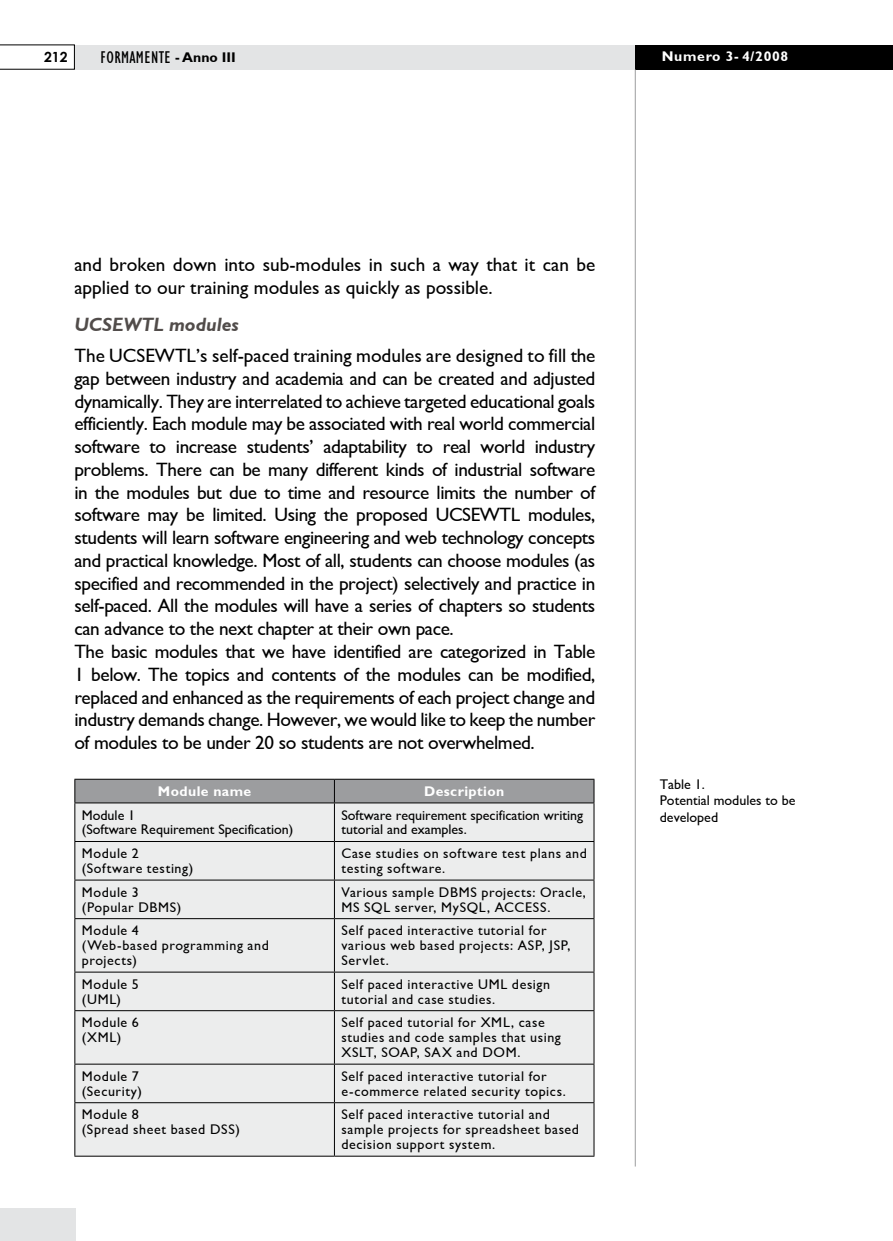
<style>
.page{position:relative;width:893px;height:1241px;background:#fff}
.page>*{position:absolute;margin:0;border:0;box-sizing:border-box;transform-origin:0 0}
.t1{font:19.25px/22.8px "Formamente";letter-spacing:-.02em;color:#000}
.t2{font:19.25px/22.8px "Formamente";color:#000}
.t3{font:italic 700 19.25px "Formamente";color:#514c4a}
.t4{font:17.5px "Formamente Condensed";color:#000}
.t5{font:14px/14.9px "Formamente";letter-spacing:.04em;color:#000}
.t6{font:14px/16.8px "Formamente";color:#000}
.t7{font:700 14px "Formamente";letter-spacing:.03em;color:#fff}
.t8{font:700 14px "Formamente";letter-spacing:.05em;color:#fff}
.t9{font:700 14px "Formamente";color:#000}
.t10{font:700 14px "Century Gothic";color:#000}
</style>
<div class="page">
<div style="left:75px;top:45px;width:818px;height:24px;background:#e3e4e5"></div>
<div style="left:635px;top:45px;width:258px;height:24px;background:#000"></div>
<svg style="left:0;top:45px;width:75px;height:24px"></svg>
<div style="left:0;top:1208px;width:75px;height:32px;background:#e3e4e5"></div>
<hr style="left:635px;top:69px;width:1px;height:1097px;background:#9c9d9f">
<div style="left:75px;top:803px;width:519px;height:352px;background:#eceded"></div>
<hr style="left:74px;top:778px;width:260px;height:1px;background:#000">
<hr style="left:334px;top:778px;width:260px;height:1px;background:#000">
<div style="left:74px;top:779px;width:521px;height:23px;background:#9c9d9f"></div>
<hr style="left:74px;top:802px;width:260px;height:1px;background:#000">
<hr style="left:74px;top:803px;width:1px;height:38px;background:#000">
<hr style="left:334px;top:802px;width:260px;height:1px;background:#000">
<hr style="left:334px;top:803px;width:1px;height:38px;background:#000">
<hr style="left:594px;top:803px;width:1px;height:38px;background:#000">
<hr style="left:74px;top:841px;width:260px;height:1px;background:#000">
<hr style="left:74px;top:841px;width:1px;height:38px;background:#000">
<hr style="left:334px;top:841px;width:260px;height:1px;background:#000">
<hr style="left:334px;top:841px;width:1px;height:38px;background:#000">
<hr style="left:594px;top:841px;width:1px;height:38px;background:#000">
<hr style="left:74px;top:879px;width:260px;height:1px;background:#000">
<hr style="left:74px;top:880px;width:1px;height:38px;background:#000">
<hr style="left:334px;top:879px;width:260px;height:1px;background:#000">
<hr style="left:334px;top:880px;width:1px;height:38px;background:#000">
<hr style="left:594px;top:880px;width:1px;height:38px;background:#000">
<hr style="left:74px;top:918px;width:260px;height:1px;background:#000">
<hr style="left:74px;top:918px;width:1px;height:53px;background:#000">
<hr style="left:334px;top:918px;width:260px;height:1px;background:#000">
<hr style="left:334px;top:918px;width:1px;height:53px;background:#000">
<hr style="left:594px;top:918px;width:1px;height:53px;background:#000">
<hr style="left:74px;top:971px;width:260px;height:1px;background:#000">
<hr style="left:74px;top:972px;width:1px;height:38px;background:#000">
<hr style="left:334px;top:971px;width:260px;height:1px;background:#000">
<hr style="left:334px;top:972px;width:1px;height:38px;background:#000">
<hr style="left:594px;top:972px;width:1px;height:38px;background:#000">
<hr style="left:74px;top:1010px;width:260px;height:1px;background:#000">
<hr style="left:74px;top:1010px;width:1px;height:53px;background:#000">
<hr style="left:334px;top:1010px;width:260px;height:1px;background:#000">
<hr style="left:334px;top:1010px;width:1px;height:53px;background:#000">
<hr style="left:594px;top:1010px;width:1px;height:53px;background:#000">
<hr style="left:74px;top:1063px;width:260px;height:1px;background:#000">
<hr style="left:74px;top:1064px;width:1px;height:38px;background:#000">
<hr style="left:334px;top:1063px;width:260px;height:1px;background:#000">
<hr style="left:334px;top:1064px;width:1px;height:38px;background:#000">
<hr style="left:594px;top:1064px;width:1px;height:38px;background:#000">
<hr style="left:74px;top:1102px;width:260px;height:1px;background:#000">
<hr style="left:74px;top:1102px;width:1px;height:53px;background:#000">
<hr style="left:334px;top:1102px;width:260px;height:1px;background:#000">
<hr style="left:334px;top:1102px;width:1px;height:53px;background:#000">
<hr style="left:594px;top:1102px;width:1px;height:53px;background:#000">
<hr style="left:74px;top:1155px;width:260px;height:1px;background:#000">
<hr style="left:334px;top:1155px;width:260px;height:1px;background:#000">
<p class="t10" style="left:44px;top:49px;width:25px">212</p>
<p class="t4" style="left:100px;top:46px;width:15px">FORMAMENTE</p>
<p class="t9" style="left:175px;top:49px;width:62px">- Anno III</p>
<p class="t8" style="left:662px;top:47px;width:128px">Numero 3- 4/2008</p>
<p class="t2" style="left:74px;top:253px;width:522px">and broken down into sub-modules in such a way that it can be applied to our training modules as quickly as possible.</p>
<p class="t3" style="left:74px;top:312px;width:166px">UCSEWTL modules</p>
<p class="t1" style="left:74px;top:344px;width:522px">The UCSEWTL’s self-paced training modules are designed to fill the gap between industry and academia and can be created and adjusted dynamically. They are interrelated to achieve targeted educational goals efficiently. Each module may be associated with real world commercial software to increase students’ adaptability to real world industry problems. There can be many different kinds of industrial software in the modules but due to time and resource limits the number of software may be limited. Using the proposed UCSEWTL modules, students will learn software engineering and web technology concepts and practical knowledge. Most of all, students can choose modules (as specified and recommended in the project) selectively and practice in self-paced. All the modules will have a series of chapters so students can advance to the next chapter at their own pace.<br>The basic modules that we have identified are categorized in Table 1 below. The topics and contents of the modules can be modified, replaced and enhanced as the requirements of each project change and industry demands change. However, we would like to keep the number of modules to be under 20 so students are not overwhelmed.</p>
<p class="t7" style="left:158px;top:782px;width:95px">Module name</p>
<p class="t7" style="left:424px;top:782px;width:82px">Description</p>
<p class="t6" style="left:82px;top:807px;width:213px;line-height:14.9px">Module 1<br>(Software Requirement Specification)</p>
<p class="t6" style="left:341px;top:807px;width:243px;line-height:14.9px">Software requirement specification writing tutorial and examples.</p>
<p class="t5" style="left:82px;top:846px;width:113px">Module 2 (Software testing)</p>
<p class="t5" style="left:341px;top:846px;width:247px">Case studies on software test plans and testing software.</p>
<p class="t5" style="left:82px;top:884px;width:101px">Module 3 (Popular DBMS)</p>
<p class="t5" style="left:341px;top:884px;width:246px">Various sample DBMS projects: Oracle,<br>MS SQL server, MySQL, ACCESS.</p>
<p class="t5" style="left:82px;top:923px;width:189px">Module 4<br>(Web-based programming and projects)</p>
<p class="t5" style="left:341px;top:923px;width:231px">Self paced interactive tutorial for various web based projects: ASP, JSP,<br>Servlet.</p>
<p class="t5" style="left:82px;top:976px;width:59px">Module 5 (UML)</p>
<p class="t5" style="left:341px;top:976px;width:210px">Self paced interactive UML design tutorial and case studies.</p>
<p class="t5" style="left:82px;top:1015px;width:59px">Module 6 (XML)</p>
<p class="t5" style="left:341px;top:1015px;width:221px">Self paced tutorial for XML, case studies and code samples that using<br>XSLT, SOAP, SAX and DOM.</p>
<p class="t5" style="left:82px;top:1068px;width:62px">Module 7 (Security)</p>
<p class="t5" style="left:341px;top:1068px;width:226px">Self paced interactive tutorial for e-commerce related security topics.</p>
<p class="t5" style="left:82px;top:1107px;width:160px">Module 8<br>(Spread sheet based DSS)</p>
<p class="t5" style="left:341px;top:1107px;width:239px">Self paced interactive tutorial and sample projects for spreadsheet based decision support system.</p>
<p class="t6" style="left:660px;top:775px;width:137px">Table 1.<br>Potential modules to be developed</p>
</div>
